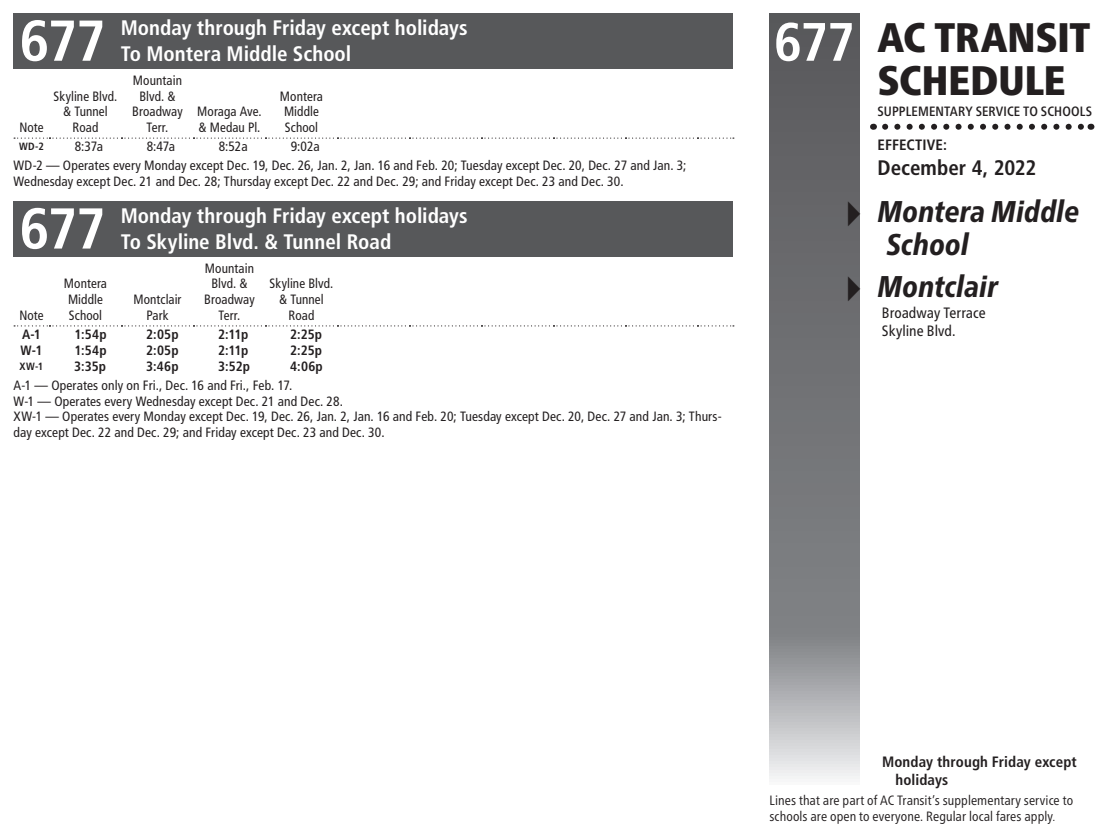
<style>
.page{position:relative;width:1107px;height:837px;background:#fff}
.page>*{position:absolute;margin:0;border:0;box-sizing:border-box;transform-origin:0 0}
.t1{font:700 condensed 57.6px "Frutiger LT Std";letter-spacing:-.03em;color:#fff}
.CoverLine3{font:700 condensed 54px "Frutiger LT Std";color:#fff}
.t2{font:900 condensed 41.25px/43.5px "Frutiger Neue LTW1 G";letter-spacing:-.005em;color:#231f20}
.t3{font:italic 800 condensed 30px/33px "Frutiger Neue LTW1 G";color:#231f20}
.t4{font:700 condensed 21px/25.5px "Frutiger LT Std";color:#fff}
.t5{font:700 condensed 21px "Frutiger LT Std";color:#231f20}
.t6{font:700 condensed 15px/18px "Frutiger LT Std";letter-spacing:.01em;color:#231f20}
.t7{font:condensed 15px/18px "Frutiger Neue LTW1 G";color:#231f20}
.t8{font:condensed 13.5px/15.8px "Frutiger LT Std";letter-spacing:.01em;color:#231f20;text-align:center}
.t9{font:condensed 13.5px/15.8px "Frutiger Neue LTW1 G";letter-spacing:.005em;color:#231f20}
.t10{font:700 condensed 13.5px "Frutiger LT Std";letter-spacing:.01em;color:#231f20}
.t11{font:500 condensed 13.5px "Frutiger Neue LTW1 G";letter-spacing:.005em;color:#231f20}
.t12{font:700 condensed 10.5px "Frutiger LT Std";color:#231f20}
.s1{font-family:"Lucida Grande";font-weight:400;font-style:normal;font-stretch:normal;font-size:42px}
.s2{font-weight:300}
</style>
<div class="page">
<svg style="left:770px;top:14px;width:90px;height:765px;background:#7a7b7e"></svg>
<svg style="left:885px;top:124px;width:199px;height:6px"></svg>
<div style="left:14px;top:14px;width:720px;height:55px;background:#57585a"></div>
<svg style="left:14px;top:138px;width:720px;height:1px"></svg>
<div style="left:14px;top:201px;width:720px;height:56px;background:#57585a"></div>
<svg style="left:14px;top:325px;width:720px;height:1px"></svg>
<h1 class="t1" style="left:20px;top:7px;width:88px">677</h1>
<h3 class="t4" style="left:121px;top:15px;width:348px">Monday through Friday except holidays<br>To Montera Middle School</h3>
<p class="t8" style="left:19px;top:120px;width:26px">Note</p>
<p class="t8" style="left:54px;top:88px;width:65px">Skyline Blvd. &amp; Tunnel<br>Road</p>
<p class="t8" style="left:132px;top:72px;width:52px">Mountain<br>Blvd. &amp;<br>Broadway<br>Terr.</p>
<p class="t8" style="left:197px;top:104px;width:66px;text-align:left">Moraga Ave. &amp; Medau Pl.</p>
<p class="t8" style="left:280px;top:88px;width:45px">Montera<br>Middle<br>School</p>
<p class="t8" style="left:14px;top:137px;width:674px;line-height:18.8px;text-align:left;text-indent:277px">9:02a<br>WD-2 — Operates every Monday except Dec. 19, Dec. 26, Jan. 2, Jan. 16 and Feb. 20; Tuesday except Dec. 20, Dec. 27 and Jan. 3;</p>
<p class="t8" style="left:14px;top:173px;width:612px">Wednesday except Dec. 21 and Dec. 28; Thursday except Dec. 22 and Dec. 29; and Friday except Dec. 23 and Dec. 30.</p>
<h1 class="t1" style="left:20px;top:194px;width:88px">677</h1>
<h3 class="t4" style="left:121px;top:203px;width:348px">Monday through Friday except holidays<br>To Skyline Blvd. &amp; Tunnel Road</h3>
<p class="t12" style="left:19px;top:140px;width:26px">WD-2</p>
<p class="t8" style="left:75px;top:139px;width:30px">8:37a</p>
<p class="t8" style="left:147px;top:139px;width:30px">8:47a</p>
<p class="t8" style="left:219px;top:139px;width:30px">8:52a</p>
<p class="t8" style="left:19px;top:307px;width:26px">Note</p>
<p class="t8" style="left:64px;top:276px;width:45px">Montera<br>Middle<br>School</p>
<p class="t8" style="left:133px;top:292px;width:50px">Montclair<br>Park</p>
<p class="t8" style="left:204px;top:260px;width:52px">Mountain<br>Blvd. &amp;<br>Broadway<br>Terr.</p>
<p class="t8" style="left:270px;top:276px;width:65px">Skyline Blvd. &amp; Tunnel<br>Road</p>
<p class="t10" style="left:22px;top:326px;width:20px">A-1</p>
<p class="t10" style="left:75px;top:326px;width:33px">1:54p</p>
<p class="t10" style="left:146px;top:326px;width:34px">2:05p</p>
<p class="t10" style="left:218px;top:326px;width:32px">2:11p</p>
<p class="t10" style="left:290px;top:326px;width:33px">2:25p</p>
<p class="t10" style="left:21px;top:342px;width:23px">W-1</p>
<p class="t10" style="left:75px;top:342px;width:33px">1:54p</p>
<p class="t10" style="left:146px;top:342px;width:34px">2:05p</p>
<p class="t10" style="left:218px;top:342px;width:32px">2:11p</p>
<p class="t10" style="left:290px;top:342px;width:33px">2:25p</p>
<p class="t12" style="left:20px;top:360px;width:25px">XW-1</p>
<p class="t10" style="left:74px;top:358px;width:33px">3:35p</p>
<p class="t10" style="left:146px;top:358px;width:34px">3:46p</p>
<p class="t10" style="left:218px;top:358px;width:33px">3:52p</p>
<p class="t10" style="left:290px;top:358px;width:34px">4:06p</p>
<p class="t8" style="left:14px;top:377px;width:710px;text-align:left">A-1 — Operates only on Fri., Dec. 16 and Fri., Feb. 17.<br>W-1 — Operates every Wednesday except Dec. 21 and Dec. 28.<br>XW-1 — Operates every Monday except Dec. 19, Dec. 26, Jan. 2, Jan. 16 and Feb. 20; Tuesday except Dec. 20, Dec. 27 and Jan. 3; Thurs&shy;day except Dec. 22 and Dec. 29; and Friday except Dec. 23 and Dec. 30.</p>
<p class="CoverLine3" style="left:774px;top:10px;width:83px">677</p>
<h3 class="t2" style="left:878px;top:12px;width:214px">AC TRANSIT<br>SCHEDULE</h3>
<p class="t11" style="left:878px;top:101px;width:216px">SUPPLEMENTARY SERVICE TO SCHOOLS</p>
<p class="t6" style="left:878px;top:136px;width:71px">EFFECTIVE:</p>
<h3 class="t5" style="left:878px;top:155px;width:160px">December 4, 2022</h3>
<p class="t3" style="left:886px;top:193px;width:194px;text-indent:-46px"><span class="s1">▸</span> Montera Middle<br>School</p>
<p class="t3" style="left:841px;top:268px;width:159px"><span class="s1">▸</span> Montclair</p>
<p class="t7" style="left:882px;top:303px;width:105px">Broadway Terrace<br>Skyline Blvd.</p>
<p class="t6" style="left:896px;top:752px;width:183px;text-indent:-14px">Monday through Friday except holidays</p>
<p class="t9" style="left:770px;top:791px;width:305px">Lines that are part of AC Transit’s supplementary service to schools are open to everyone. Regular local fares apply<span class="s2">.</span></p>
</div>
